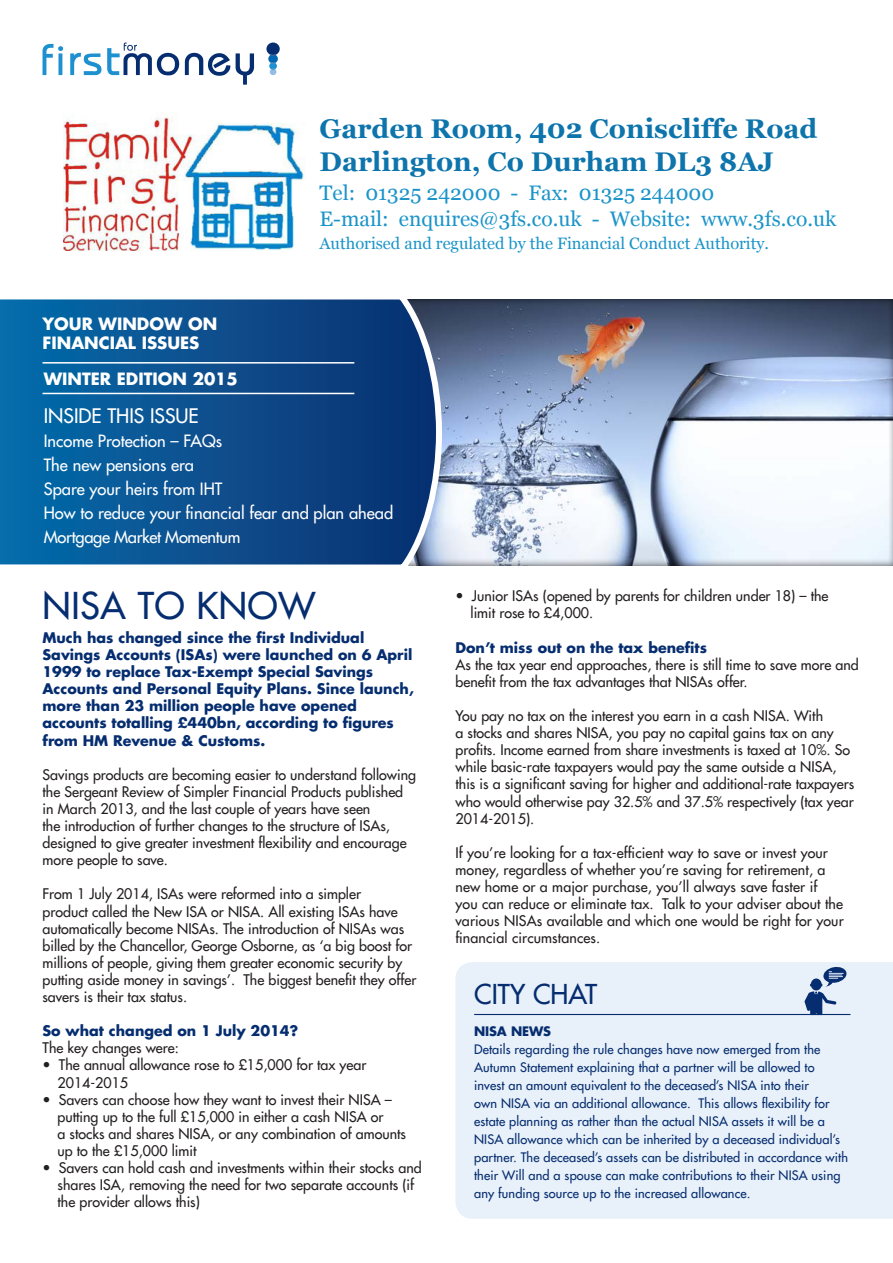
<style>
.page{position:relative;width:893px;height:1263px;background:#fff}
.page>*{position:absolute;margin:0;border:0;box-sizing:border-box;transform-origin:0 0}
.t1{font:36px "Futura LT";letter-spacing:.02em;color:#052d6f}
.t2{font:700 27px/32.4px "Georgia";color:#0d74ac}
.t3{font:26.7px "Futura LT";color:#052d6f}
.t4{font:21px/26.2px "Georgia";color:#1b94c9}
.t5{font:19.5px "Futura LT";color:#fff}
.t6{font:16.5px/24px "Futura LT";color:#fff}
.t7{font:16.5px "Georgia";color:#1b94c9}
.t8{font:700 16.5px/19.8px "Futura LT";color:#fff}
.t9{font:14.25px/17.1px "Futura LT";color:#231f20}
.t10{font:700 14.25px/17.1px "Futura LT";color:#052d6f}
.t11{font:12.75px/18px "Futura LT";letter-spacing:.01em;color:#052d6f}
.t12{font:700 12.75px "Futura LT";letter-spacing:-.01em;color:#052d6f}
</style>
<div class="page">
<img style="left:63px;top:116px;width:242px;height:134px">
<svg style="left:43px;top:43px;width:211px;height:42px"></svg>
<svg style="left:266px;top:43px;width:14px;height:32px"></svg>
<div style="left:336px;top:297px;width:557px;height:270px;background:#231f20;opacity:.75"></div>
<svg style="left:0;top:297px;width:445px;height:270px;background:#155692"></svg>
<hr style="left:43px;top:362px;width:311px;height:2px;background:#fff">
<hr style="left:43px;top:393px;width:311px;height:1px;background:#fff">
<div style="left:455px;top:962px;width:438px;height:257px;background:#e8f0f9"></div>
<hr style="left:474px;top:1014px;width:376px;height:1px;background:#052d6f">
<svg style="left:804px;top:966px;width:43px;height:48px;background:#96aac7"></svg>
<p class="t8" style="left:43px;top:313px;width:176px">YOUR WINDOW ON<br>FINANCIAL ISSUES</p>
<p class="t8" style="left:44px;top:368px;width:196px">WINTER EDITION 2015</p>
<h3 class="t5" style="left:44px;top:403px;width:156px">INSIDE THIS ISSUE</h3>
<h2 class="t2" style="left:320px;top:113px;width:499px">Garden Room, 402 Coniscliffe Road<br>Darlington, Co Durham DL3 8AJ</h2>
<h3 class="t4" style="left:320px;top:180px;width:518px">Tel: 01325 242000 - Fax: 01325 244000<br>E-mail: enquires@3fs.co.uk - Website: www.3fs.co.uk</h3>
<p class="t7" style="left:320px;top:233px;width:451px">Authorised and regulated by the Financial Conduct Authority.</p>
<p class="t6" style="left:44px;top:429px;width:351px">Income Protection – FAQs<br>The new pensions era<br>Spare your heirs from IHT<br>How to reduce your financial fear and plan ahead<br>Mortgage Market Momentum</p>
<h1 class="t1" style="left:43px;top:582px;width:274px">NISA TO KNOW</h1>
<p class="t10" style="left:43px;top:629px;width:373px">Much has changed since the first Individual Savings Accounts (ISAs) were launched on 6 April 1999 to replace Tax-Exempt Special Savings Accounts and Personal Equity Plans. Since launch, more than 23 million people have opened accounts totalling £440bn, according to figures from HM Revenue &amp; Customs.</p>
<p class="t9" style="left:43px;top:766px;width:375px">Savings products are becoming easier to understand following the Sergeant Review of Simpler Financial Products published in March 2013, and the last couple of years have seen<br>the introduction of further changes to the structure of ISAs, designed to give greater investment flexibility and encourage more people to save.</p>
<p class="t9" style="left:43px;top:885px;width:375px">From 1 July 2014, ISAs were reformed into a simpler<br>product called the New ISA or NISA. All existing ISAs have automatically become NISAs. The introduction of NISAs was billed by the Chancellor, George Osborne, as ‘a big boost for millions of people, giving them greater economic security by putting aside money in savings’. The biggest benefit they offer savers is their tax status.</p>
<p class="t10" style="left:43px;top:1022px;width:257px">So what changed on 1 July 2014?</p>
<p class="t9" style="left:43px;top:1039px;width:138px">The key changes were:</p>
<p class="t9" style="left:58px;top:1056px;width:310px;text-indent:-15px">• The annual allowance rose to £15,000 for tax year<br>2014-2015</p>
<p class="t9" style="left:58px;top:1091px;width:350px;text-indent:-15px">• Savers can choose how they want to invest their NISA – putting up to the full £15,000 in either a cash NISA or<br>a stocks and shares NISA, or any combination of amounts up to the £15,000 limit</p>
<p class="t9" style="left:58px;top:1159px;width:366px;text-indent:-15px">• Savers can hold cash and investments within their stocks and shares ISA, removing the need for two separate accounts (if the provider allows this)</p>
<p class="t9" style="left:470px;top:587px;width:360px;text-indent:-15px">• Junior ISAs (opened by parents for children under 18) – the limit rose to £4,000.</p>
<p class="t10" style="left:455px;top:638px;width:253px">Don’t miss out on the tax benefits</p>
<p class="t9" style="left:455px;top:656px;width:405px">As the tax year end approaches, there is still time to save more and benefit from the tax advantages that NISAs offer.</p>
<p class="t9" style="left:455px;top:707px;width:400px">You pay no tax on the interest you earn in a cash NISA. With<br>a stocks and shares NISA, you pay no capital gains tax on any profits. Income earned from share investments is taxed at 10%. So while basic-rate taxpayers would pay the same outside a NISA, this is a significant saving for higher and additional-rate taxpayers who would otherwise pay 32.5% and 37.5% respectively (tax year 2014-2015).</p>
<p class="t9" style="left:455px;top:844px;width:390px">If you’re looking for a tax-efficient way to save or invest your money, regardless of whether you’re saving for retirement, a new home or a major purchase, you’ll always save faster if<br>you can reduce or eliminate tax. Talk to your adviser about the various NISAs available and which one would be right for your financial circumstances.</p>
<h3 class="t3" style="left:474px;top:977px;width:125px">CITY CHAT</h3>
<p class="t12" style="left:474px;top:1022px;width:78px">NISA NEWS</p>
<p class="t11" style="left:474px;top:1040px;width:375px">Details regarding the rule changes have now emerged from the Autumn Statement explaining that a partner will be allowed to invest an amount equivalent to the deceased’s NISA into their<br>own NISA via an additional allowance. This allows flexibility for estate planning as rather than the actual NISA assets it will be a NISA allowance which can be inherited by a deceased individual’s partner. The deceased’s assets can be distributed in accordance with their Will and a spouse can make contributions to their NISA using any funding source up to the increased allowance.</p>
</div>
